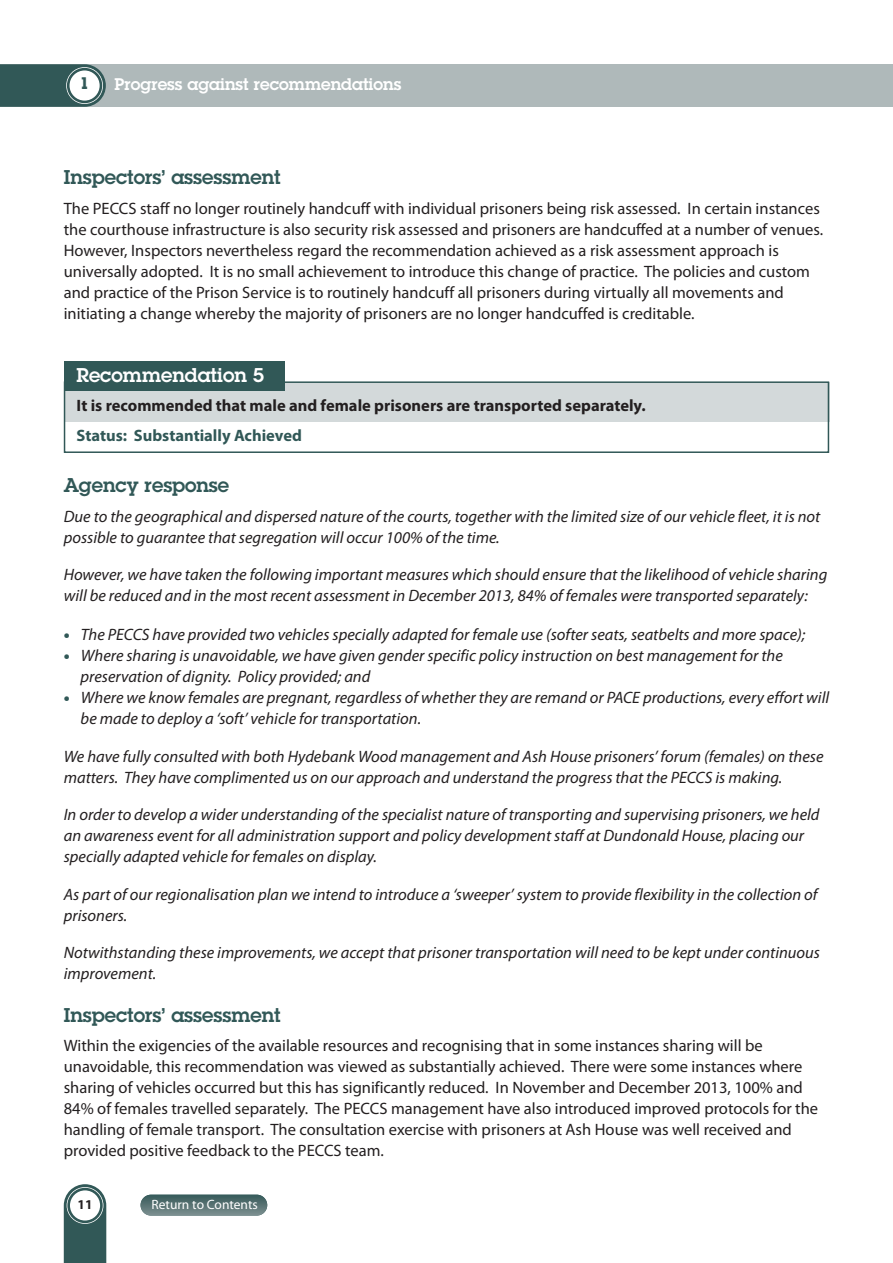
<style>
.page{position:relative;width:893px;height:1263px;background:#fff}
.page>*{position:absolute;margin:0;border:0;box-sizing:border-box;transform-origin:0 0}
.t1{font:600 19.5px "Lubalin Graph";color:#315857}
.t2{font:600 19.5px "Lubalin Graph";color:#fff}
.t3{font:italic 16.5px/21px "Myriad Pro";color:#231f20}
.t4{font:16.5px/21px "Myriad Pro";color:#231f20}
.t5{font:700 16.5px "Myriad Pro";color:#231f20}
.t6{font:600 16.5px "Lubalin Graph";color:#fff}
.t7{font:700 16.5px "Myriad Pro";color:#315857}
.t8{font:16.5px "Lubiana Large Normal";color:#315857}
.t9{font:13.5px "Myriad Pro";color:#fff}
.t10{font:700 13.5px "Myriad Pro";color:#231f20}
.s1{font-weight:900;font-style:normal;color:#315857}
</style>
<div class="page">
<div style="left:64px;top:382px;width:765px;height:40px;background:#d3d9da"></div>
<div style="left:64px;top:361px;width:221px;height:30px;background:#315857"></div>
<div style="left:64px;top:381px;width:765px;height:72px;border:2px solid #315857"></div>
<svg style="left:64px;top:1184px;width:42px;height:79px;background:#466968"></svg>
<div style="left:67px;top:1187px;width:36px;height:37px;border:2px solid #fff;border-radius:50%"></div>
<div style="left:70px;top:1190px;width:30px;height:30px;background:#fff;border-radius:50%"></div>
<div style="left:141px;top:1195px;width:126px;height:20px;background:linear-gradient(to bottom,#375a5a,#778a8b);border-radius:10px"></div>
<div style="left:0;top:64px;width:893px;height:43px;background:#afb9ba"></div>
<svg style="left:0;top:64px;width:106px;height:43px;background:#3b605f"></svg>
<div style="left:66px;top:67px;width:37px;height:37px;border:2px solid #fff;border-radius:50%"></div>
<div style="left:70px;top:70px;width:30px;height:31px;background:#fff;border-radius:50%"></div>
<p class="t8" style="left:80px;top:74px;width:11px">1</p>
<p class="t6" style="left:115px;top:75px;width:288px">Progress against recommendations</p>
<p class="t1" style="left:64px;top:166px;width:219px">Inspectors’ assessment</p>
<p class="t4" style="left:64px;top:199px;width:761px">The PECCS staff no longer routinely handcuff with individual prisoners being risk assessed. In certain instances the courthouse infrastructure is also security risk assessed and prisoners are handcuffed at a number of venues.<br>However, Inspectors nevertheless regard the recommendation achieved as a risk assessment approach is universally adopted. It is no small achievement to introduce this change of practice. The policies and custom and practice of the Prison Service is to routinely handcuff all prisoners during virtually all movements and initiating a change whereby the majority of prisoners are no longer handcuffed is creditable.</p>
<p class="t2" style="left:77px;top:364px;width:189px">Recommendation 5</p>
<p class="t5" style="left:77px;top:400px;width:571px">It is recommended that male and female prisoners are transported separately.</p>
<p class="t7" style="left:77px;top:429px;width:227px">Status: Substantially Achieved</p>
<p class="t1" style="left:64px;top:474px;width:167px">Agency response</p>
<p class="t3" style="left:64px;top:507px;width:758px">Due to the geographical and dispersed nature of the courts, together with the limited size of our vehicle fleet, it is not possible to guarantee that segregation will occur 100% of the time.</p>
<p class="t3" style="left:64px;top:565px;width:765px">However, we have taken the following important measures which should ensure that the likelihood of vehicle sharing will be reduced and in the most recent assessment in December 2013, 84% of females were transported separately:</p>
<p class="t3" style="left:64px;top:625px;width:743px"><span class="s1">•</span> The PECCS have provided two vehicles specially adapted for female use (softer seats, seatbelts and more space);</p>
<p class="t3" style="left:81px;top:646px;width:704px;text-indent:-17px"><span class="s1">•</span> Where sharing is unavoidable, we have given gender specific policy instruction on best management for the preservation of dignity. Policy provided; and</p>
<p class="t3" style="left:81px;top:688px;width:750px;text-indent:-17px"><span class="s1">•</span> Where we know females are pregnant, regardless of whether they are remand or PACE productions, every effort will be made to deploy a ‘soft’ vehicle for transportation.</p>
<p class="t3" style="left:64px;top:747px;width:761px">We have fully consulted with both Hydebank Wood management and Ash House prisoners’ forum (females) on these matters. They have complimented us on our approach and understand the progress that the PECCS is making.</p>
<p class="t3" style="left:64px;top:805px;width:757px">In order to develop a wider understanding of the specialist nature of transporting and supervising prisoners, we held an awareness event for all administration support and policy development staff at Dundonald House, placing our specially adapted vehicle for females on display.</p>
<p class="t3" style="left:64px;top:885px;width:755px">As part of our regionalisation plan we intend to introduce a ‘sweeper’ system to provide flexibility in the collection of prisoners.</p>
<p class="t3" style="left:64px;top:943px;width:758px">Notwithstanding these improvements, we accept that prisoner transportation will need to be kept under continuous improvement.</p>
<p class="t1" style="left:64px;top:1003px;width:219px">Inspectors’ assessment</p>
<p class="t4" style="left:64px;top:1036px;width:756px">Within the exigencies of the available resources and recognising that in some instances sharing will be unavoidable, this recommendation was viewed as substantially achieved. There were some instances where sharing of vehicles occurred but this has significantly reduced. In November and December 2013, 100% and 84% of females travelled separately. The PECCS management have also introduced improved protocols for the handling of female transport. The consultation exercise with prisoners at Ash House was well received and provided positive feedback to the PECCS team.</p>
<p class="t10" style="left:78px;top:1200px;width:16px">11</p>
<p class="t9" style="left:151px;top:1199px;width:108px">Return to Contents</p>
</div>
